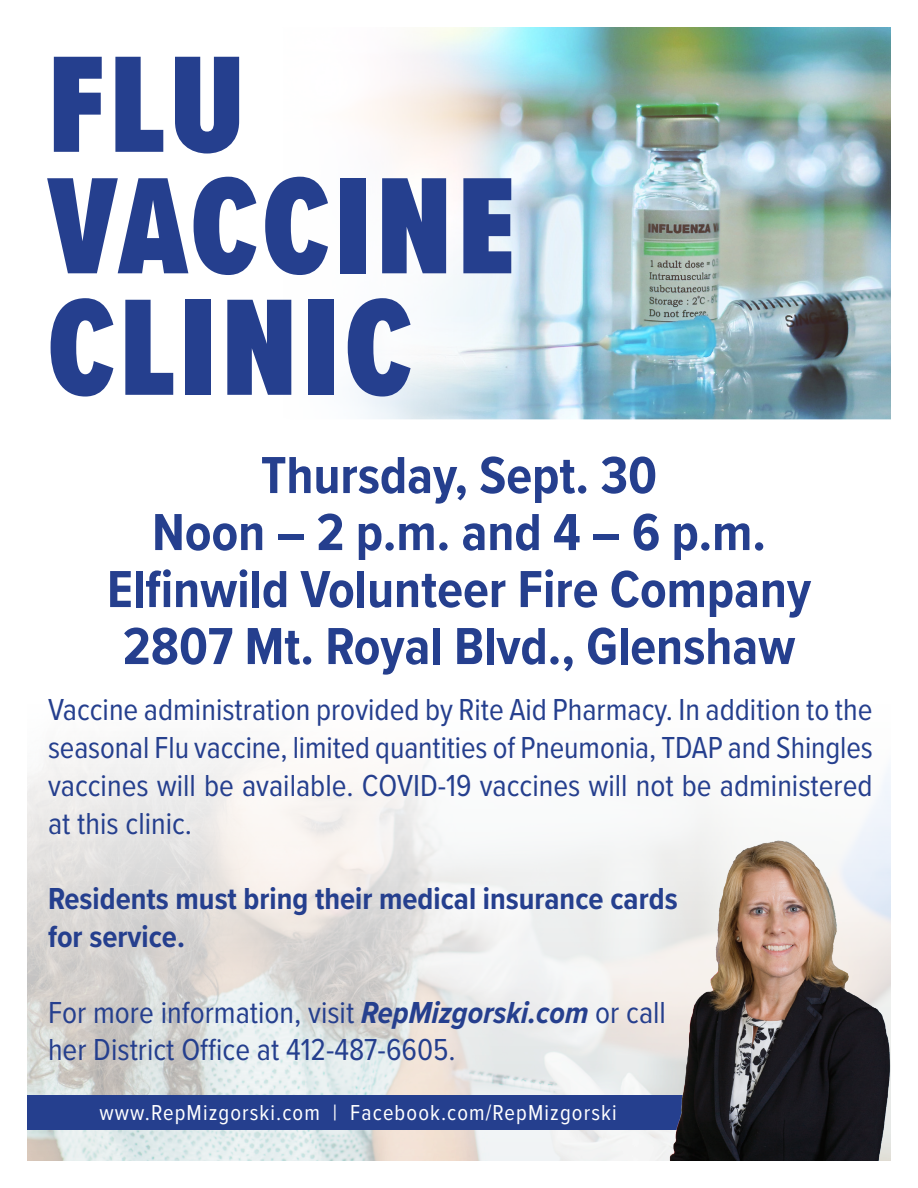
<style>
.page{position:relative;width:918px;height:1188px;background:#fff}
.page>*{position:absolute;margin:0;border:0;box-sizing:border-box;transform-origin:0 0}
.t1{font:900 142.5px "Proxima Nova Ex Cn";letter-spacing:.035em;color:#253f8e}
.t2{font:700 54px "Proxima Nova Cond";color:#253f8e}
.t3{font:31.5px/37.8px "Proxima Nova Cond";color:#253f8e;text-align:justify}
.t4{font:700 31.5px "Proxima Nova Cond";color:#253f8e}
.t5{font:22.5px "Proxima Nova Cond";letter-spacing:.05em;color:#fff}
.s1{font-weight:700;font-style:italic}
</style>
<div class="page">
<img style="left:27px;top:749px;width:864px;height:412px">
<div style="left:27px;top:1095px;width:662px;height:35px;background:#253f8e"></div>
<img style="left:355px;top:27px;width:536px;height:392px">
<img style="left:658px;top:819px;width:233px;height:342px">
<p class="t1" style="left:48px;top:1px;width:198px">FLU</p>
<p class="t1" style="left:48px;top:122px;width:469px">VACCINE</p>
<p class="t1" style="left:48px;top:244px;width:365px">CLINIC</p>
<p class="t2" style="left:261px;top:435px;width:398px">Thursday, Sept. 30</p>
<p class="t2" style="left:152px;top:492px;width:615px">Noon – 2 p.m. and 4 – 6 p.m.</p>
<p class="t2" style="left:107px;top:549px;width:706px">Elfinwild Volunteer Fire Company</p>
<p class="t2" style="left:123px;top:606px;width:674px">2807 Mt. Royal Blvd., Glenshaw</p>
<p class="t3" style="left:48px;top:689px;width:826px">Vaccine administration provided by Rite Aid Pharmacy. In addition to the seasonal Flu vaccine, limited quantities of Pneumonia, TDAP and Shingles vaccines will be available. COVID-19 vaccines will not be administered at this clinic.</p>
<p class="t4" style="left:48px;top:875px;width:631px">Residents must bring their medical insurance cards</p>
<p class="t4" style="left:48px;top:913px;width:138px">for service.</p>
<p class="t3" style="left:48px;top:992px;width:620px">For more information, visit <span class="s1">RepMizgorski.com</span> or call</p>
<p class="t3" style="left:48px;top:1030px;width:409px">her District Office at 412-487-6605.</p>
<p class="t5" style="left:99px;top:1096px;width:519px">www.RepMizgorski.com | Facebook.com/RepMizgorski</p>
</div>
